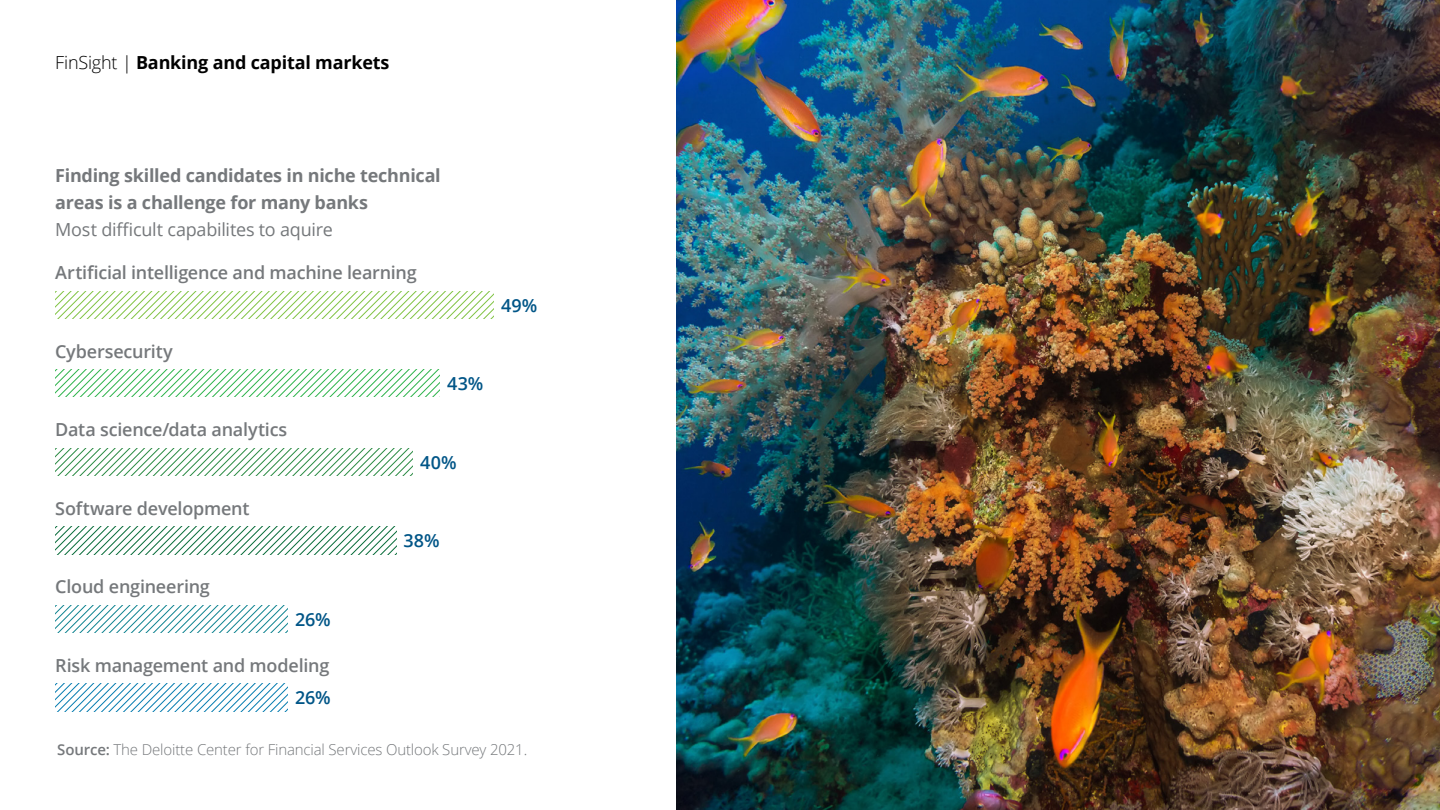
<style>
.page{position:relative;width:1440px;height:810px;background:#fff}
.page>*{position:absolute;margin:0;border:0;box-sizing:border-box;transform-origin:0 0}
.t1{font:600 18px "Open Sans";letter-spacing:-.015em;color:#75787b}
.t2{font:700 18px/27px "Open Sans";letter-spacing:-.015em;color:#75787b}
.t3{font:700 18px "Open Sans";letter-spacing:-.01em;color:#000}
.t4{font:18px "Open Sans";letter-spacing:-.015em;color:#75787b}
.t5{font:600 18px "Open Sans";letter-spacing:-.005em;color:#005587}
.t6{font:300 15px "Open Sans";letter-spacing:-.01em;color:#75787b}
.s1{font-weight:300}
.s2{font-weight:600}
</style>
<div class="page">
<svg style="left:55px;top:291px;width:439px;height:27px"></svg>
<svg style="left:55px;top:370px;width:385px;height:27px"></svg>
<svg style="left:55px;top:448px;width:358px;height:27px"></svg>
<svg style="left:55px;top:527px;width:341px;height:27px"></svg>
<svg style="left:55px;top:605px;width:233px;height:28px"></svg>
<svg style="left:55px;top:684px;width:233px;height:27px"></svg>
<img style="left:676px;top:0;width:764px;height:810px">
<p class="t3" style="left:55px;top:50px;width:336px"><span class="s1">FinSight |</span> Banking and capital markets</p>
<p class="t2" style="left:55px;top:161px;width:387px">Finding skilled candidates in niche technical areas is a challenge for many banks</p>
<p class="t4" style="left:55px;top:217px;width:279px">Most difficult capabilites to aquire</p>
<p class="t1" style="left:55px;top:260px;width:363px">Artificial intelligence and machine learning</p>
<p class="t1" style="left:55px;top:339px;width:119px">Cybersecurity</p>
<p class="t1" style="left:55px;top:417px;width:234px">Data science/data analytics</p>
<p class="t1" style="left:55px;top:496px;width:196px">Software development</p>
<p class="t1" style="left:55px;top:574px;width:156px">Cloud engineering</p>
<p class="t5" style="left:295px;top:607px;width:37px">26%</p>
<p class="t1" style="left:55px;top:653px;width:276px">Risk management and modeling</p>
<p class="t5" style="left:447px;top:371px;width:38px">43%</p>
<p class="t5" style="left:420px;top:450px;width:38px">40%</p>
<p class="t5" style="left:404px;top:528px;width:38px">38%</p>
<p class="t5" style="left:501px;top:293px;width:37px">49%</p>
<p class="t5" style="left:295px;top:685px;width:37px">26%</p>
<p class="t6" style="left:57px;top:739px;width:471px"><span class="s2">Source:</span> The Deloitte Center for Financial Services Outlook Survey 2021.</p>
</div>
